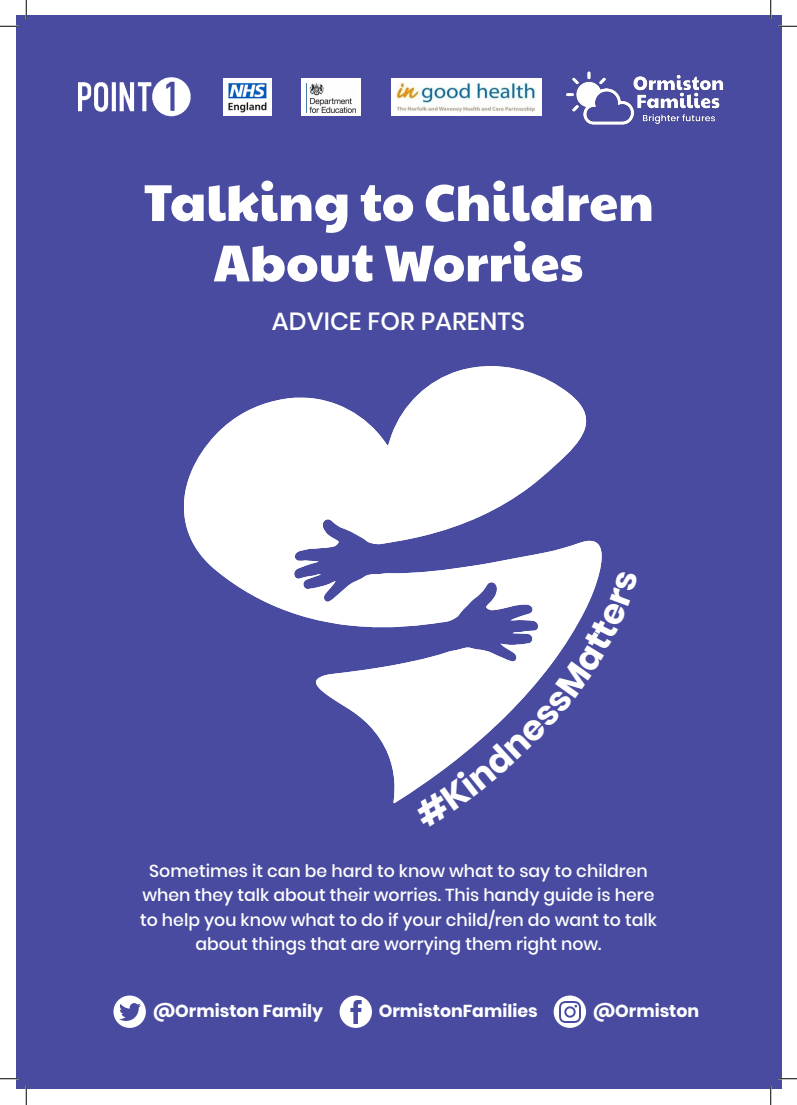
<style>
.page{position:relative;width:797px;height:1105px;background:#fff}
.page>*{position:absolute;margin:0;border:0;box-sizing:border-box;transform-origin:0 0}
.t1{font:51.88px/60.4px "Paytone One";color:#fff;text-align:center}
.t2{font:500 24.88px "Poppins";color:#fff}
.t3{font:500 17.38px/24.2px "Poppins";color:#fff;text-align:center}
.t4{font:700 17.38px "Poppins";color:#fff}
</style>
<div class="page">
<div style="left:16px;top:16px;width:765px;height:1073px;background:#484b9f"></div>
<div style="left:113px;top:995px;width:33px;height:33px;background:#fff;border-radius:50%"></div>
<img style="left:119px;top:1003px;width:21px;height:18px">
<svg style="left:339px;top:995px;width:33px;height:33px"></svg>
<img style="left:344px;top:1000px;width:23px;height:23px">
<svg style="left:553px;top:995px;width:33px;height:33px"></svg>
<img style="left:559px;top:1001px;width:21px;height:21px">
<svg style="left:184px;top:366px;width:418px;height:437px"></svg>
<img style="left:79px;top:77px;width:112px;height:40px">
<div style="left:391px;top:78px;width:150px;height:38px;background:#fff"></div>
<img style="left:397px;top:82px;width:139px;height:30px">
<div style="left:223px;top:78px;width:48px;height:38px;background:#fff"></div>
<img style="left:228px;top:83px;width:39px;height:30px">
<div style="left:301px;top:78px;width:59px;height:38px;background:#fff"></div>
<img style="left:306px;top:83px;width:49px;height:29px">
<img style="left:565px;top:71px;width:159px;height:54px">
<svg style="left:0;top:25px;width:19px;height:2px"></svg>
<svg style="left:778px;top:25px;width:19px;height:2px"></svg>
<svg style="left:0;top:1078px;width:19px;height:1px"></svg>
<svg style="left:778px;top:1078px;width:19px;height:1px"></svg>
<svg style="left:25px;top:0;width:2px;height:19px"></svg>
<svg style="left:25px;top:1086px;width:2px;height:19px"></svg>
<svg style="left:770px;top:0;width:1px;height:19px"></svg>
<svg style="left:770px;top:1086px;width:1px;height:19px"></svg>
<svg style="left:413px;top:571px;width:189px;height:232px"></svg>
<p class="t1" style="left:143px;top:167px;width:512px">Talking to Children<br>About Worries</p>
<p class="t2" style="left:272px;top:307px;width:255px">ADVICE FOR PARENTS</p>
<p class="t3" style="left:140px;top:859px;width:518px">Sometimes it can be hard to know what to say to children when they talk about their worries. This handy guide is here to help you know what to do if your child/ren do want to talk about things that are worrying them right now.</p>
<p class="t4" style="left:153px;top:1001px;width:172px">@Ormiston Family</p>
<p class="t4" style="left:379px;top:1001px;width:160px">OrmistonFamilies</p>
<p class="t4" style="left:593px;top:1001px;width:108px">@Ormiston</p>
</div>
